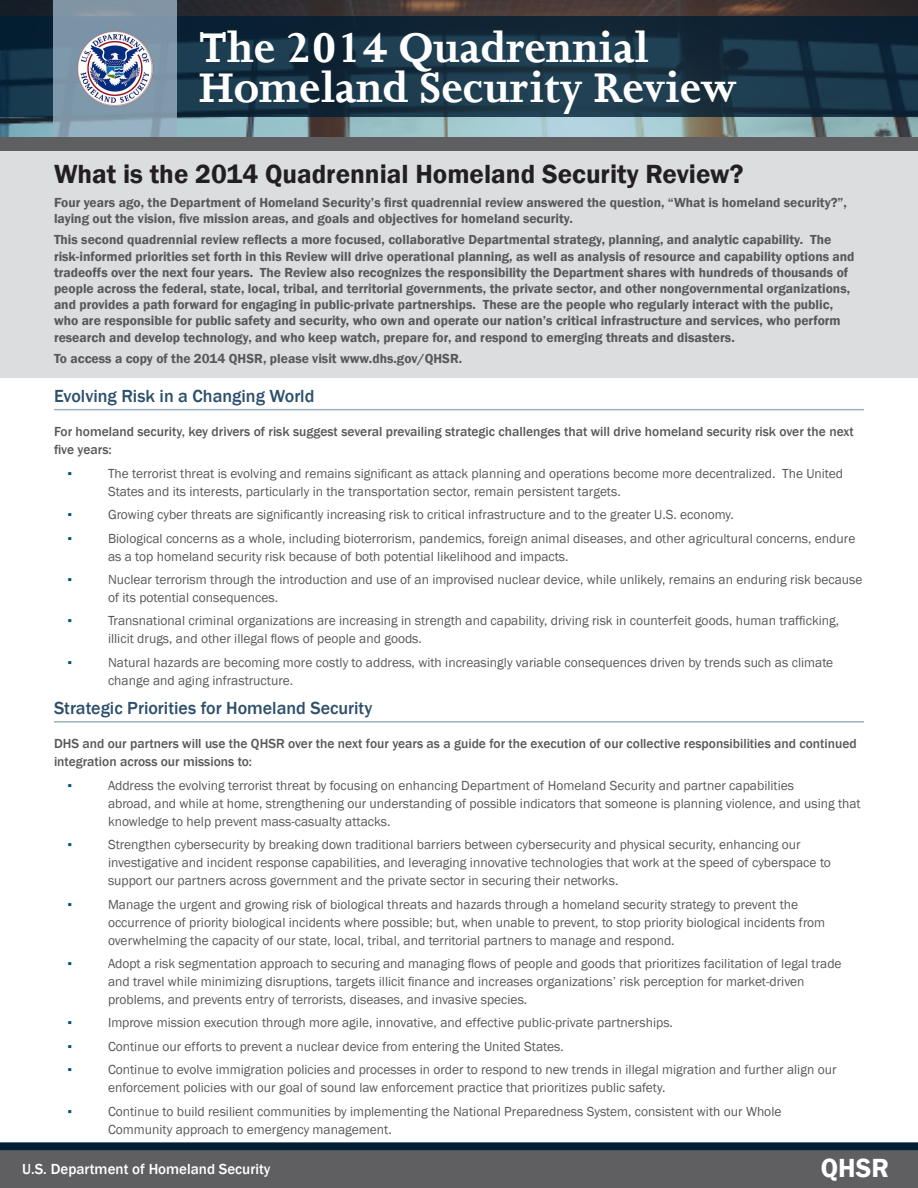
<style>
.page{position:relative;width:918px;height:1188px;background:#fff}
.page>*{position:absolute;margin:0;border:0;box-sizing:border-box;transform-origin:0 0}
.t1{font:700 48px/40.5px "Joanna";color:#fff}
.t2{font:600 27px "Franklin Gothic";color:#231f20}
.t3{font:600 27px "Franklin Gothic";color:#fff}
.t4{font:500 18px "Franklin Gothic";color:#2c4f6c}
.t5{font:500 15px "Franklin Gothic";color:#fff}
.t6{font:13.5px/18px "Franklin Gothic";color:#57585a}
.t7{font:600 13.5px/16.2px "Franklin Gothic";color:#57585a}
.t8{font:500 13.5px/18px "Franklin Gothic";color:#57585a}
.t9{font:13.5px "Franklin Gothic";color:#005576}
</style>
<div class="page">
<div style="left:1px;top:149px;width:917px;height:229px;background:#dcdddf"></div>
<div style="left:0;top:1149px;width:918px;height:39px;background:#5f5f62"></div>
<svg style="left:0;top:1142px;width:918px;height:8px;background:#0c283d"></svg>
<hr style="left:54px;top:409px;width:810px;height:1px;background:#99b1c3">
<hr style="left:54px;top:721px;width:810px;height:2px;background:#99b1c3">
<svg style="left:0;top:0;width:918px;height:137px;background:#6b7879"></svg>
<div style="left:0;top:137px;width:918px;height:14px;background:#5f5f62"></div>
<svg style="left:0;top:16px;width:918px;height:101px;background:#163244"></svg>
<svg style="left:54px;top:1px;width:123px;height:136px;background:#8199ab"></svg>
<img style="left:77px;top:31px;width:76px;height:75px;border-radius:38px">
<h1 class="t1" style="left:199px;top:25px;width:540px">The 2014 Quadrennial<br>Homeland Security Review</h1>
<h2 class="t2" style="left:54px;top:157px;width:691px">What is the 2014 Quadrennial Homeland Security Review?</h2>
<p class="t7" style="left:54px;top:194px;width:794px">Four years ago, the Department of Homeland Security’s first quadrennial review answered the question, “What is homeland security?”, laying out the vision, five mission areas, and goals and objectives for homeland security.</p>
<p class="t7" style="left:54px;top:232px;width:802px">This second quadrennial review reflects a more focused, collaborative Departmental strategy, planning, and analytic capability. The risk-informed priorities set forth in this Review will drive operational planning, as well as analysis of resource and capability options and tradeoffs over the next four years. The Review also recognizes the responsibility the Department shares with hundreds of thousands of people across the federal, state, local, tribal, and territorial governments, the private sector, and other nongovernmental organizations, and provides a path forward for engaging in public-private partnerships. These are the people who regularly interact with the public, who are responsible for public safety and security, who own and operate our nation’s critical infrastructure and services, who perform research and develop technology, and who keep watch, prepare for, and respond to emerging threats and disasters.</p>
<p class="t7" style="left:54px;top:351px;width:410px">To access a copy of the 2014 QHSR, please visit www.dhs.gov/QHSR.</p>
<h3 class="t4" style="left:54px;top:385px;width:262px">Evolving Risk in a Changing World</h3>
<p class="t8" style="left:54px;top:423px;width:801px">For homeland security, key drivers of risk suggest several prevailing strategic challenges that will drive homeland security risk over the next five years:</p>
<p class="t9" style="left:68px;top:465px;width:6px">▪</p>
<p class="t6" style="left:108px;top:465px;width:737px">The terrorist threat is evolving and remains significant as attack planning and operations become more decentralized. The United<br>States and its interests, particularly in the transportation sector, remain persistent targets.</p>
<p class="t9" style="left:68px;top:506px;width:6px">▪</p>
<p class="t6" style="left:108px;top:506px;width:627px">Growing cyber threats are significantly increasing risk to critical infrastructure and to the greater U.S. economy.</p>
<p class="t9" style="left:68px;top:530px;width:6px">▪</p>
<p class="t6" style="left:108px;top:529px;width:749px">Biological concerns as a whole, including bioterrorism, pandemics, foreign animal diseases, and other agricultural concerns, endure as a top homeland security risk because of both potential likelihood and impacts.</p>
<p class="t9" style="left:68px;top:571px;width:6px">▪</p>
<p class="t6" style="left:108px;top:571px;width:756px">Nuclear terrorism through the introduction and use of an improvised nuclear device, while unlikely, remains an enduring risk because of its potential consequences.</p>
<p class="t9" style="left:68px;top:612px;width:6px">▪</p>
<p class="t6" style="left:108px;top:612px;width:733px">Transnational criminal organizations are increasing in strength and capability, driving risk in counterfeit goods, human trafficking, illicit drugs, and other illegal flows of people and goods.</p>
<p class="t9" style="left:68px;top:654px;width:6px">▪</p>
<p class="t6" style="left:108px;top:654px;width:727px">Natural hazards are becoming more costly to address, with increasingly variable consequences driven by trends such as climate change and aging infrastructure.</p>
<h3 class="t4" style="left:54px;top:697px;width:320px">Strategic Priorities for Homeland Security</h3>
<p class="t8" style="left:54px;top:735px;width:804px">DHS and our partners will use the QHSR over the next four years as a guide for the execution of our collective responsibilities and continued integration across our missions to:</p>
<p class="t9" style="left:68px;top:777px;width:6px">▪</p>
<p class="t6" style="left:108px;top:777px;width:754px">Address the evolving terrorist threat by focusing on enhancing Department of Homeland Security and partner capabilities<br>abroad, and while at home, strengthening our understanding of possible indicators that someone is planning violence, and using that knowledge to help prevent mass-casualty attacks.</p>
<p class="t9" style="left:68px;top:836px;width:6px">▪</p>
<p class="t6" style="left:108px;top:836px;width:724px">Strengthen cybersecurity by breaking down traditional barriers between cybersecurity and physical security, enhancing our investigative and incident response capabilities, and leveraging innovative technologies that work at the speed of cyberspace to support our partners across government and the private sector in securing their networks.</p>
<p class="t9" style="left:68px;top:896px;width:6px">▪</p>
<p class="t6" style="left:108px;top:895px;width:719px">Manage the urgent and growing risk of biological threats and hazards through a homeland security strategy to prevent the occurrence of priority biological incidents where possible; but, when unable to prevent, to stop priority biological incidents from overwhelming the capacity of our state, local, tribal, and territorial partners to manage and respond.</p>
<p class="t9" style="left:68px;top:955px;width:6px">▪</p>
<p class="t6" style="left:108px;top:955px;width:735px">Adopt a risk segmentation approach to securing and managing flows of people and goods that prioritizes facilitation of legal trade and travel while minimizing disruptions, targets illicit finance and increases organizations’ risk perception for market-driven problems, and prevents entry of terrorists, diseases, and invasive species.</p>
<p class="t9" style="left:68px;top:1015px;width:6px">▪</p>
<p class="t6" style="left:108px;top:1014px;width:567px">Improve mission execution through more agile, innovative, and effective public-private partnerships.</p>
<p class="t9" style="left:68px;top:1038px;width:6px">▪</p>
<p class="t6" style="left:108px;top:1038px;width:457px">Continue our efforts to prevent a nuclear device from entering the United States.</p>
<p class="t9" style="left:68px;top:1061px;width:6px">▪</p>
<p class="t6" style="left:108px;top:1061px;width:730px">Continue to evolve immigration policies and processes in order to respond to new trends in illegal migration and further align our enforcement policies with our goal of sound law enforcement practice that prioritizes public safety.</p>
<p class="t9" style="left:68px;top:1103px;width:6px">▪</p>
<p class="t6" style="left:108px;top:1102px;width:675px">Continue to build resilient communities by implementing the National Preparedness System, consistent with our Whole<br>Community approach to emergency management.</p>
<p class="t5" style="left:22px;top:1160px;width:250px">U.S. Department of Homeland Security</p>
<h2 class="t3" style="left:821px;top:1152px;width:70px">QHSR</h2>
</div>
